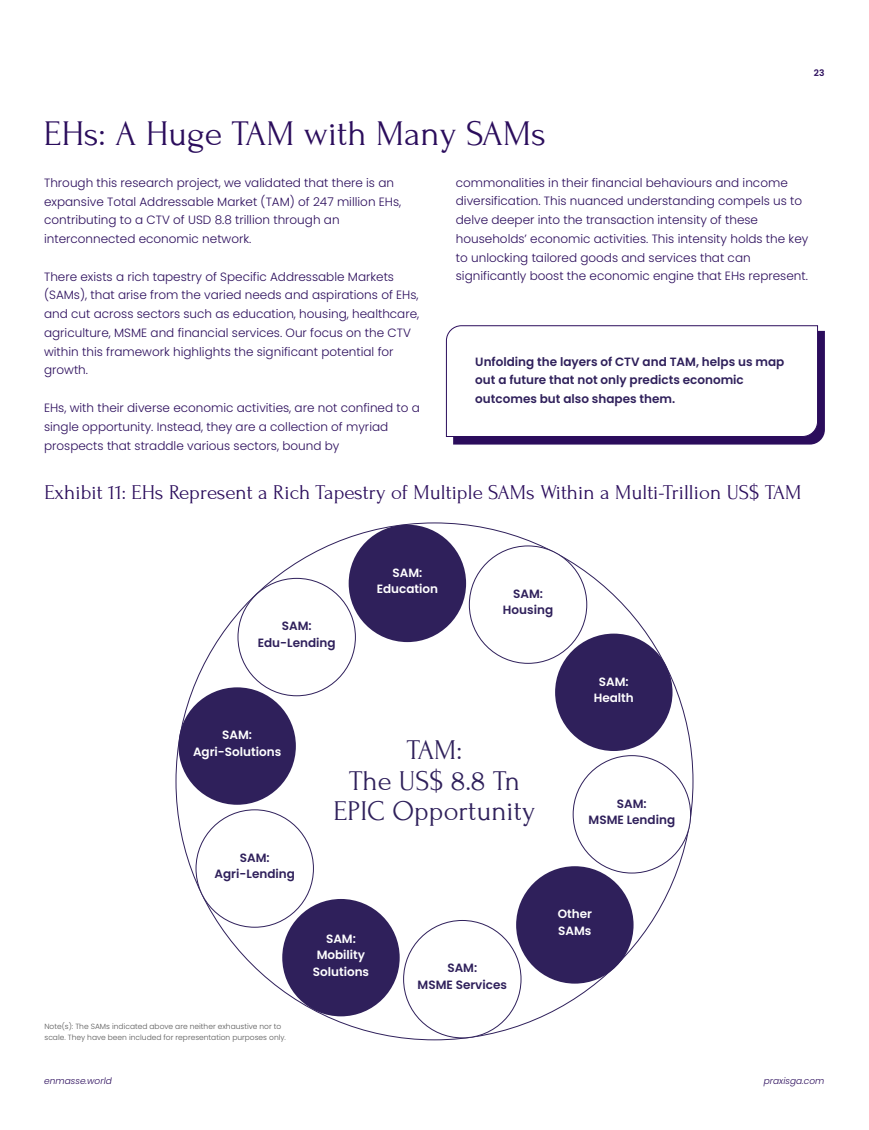
<style>
.page{position:relative;width:869px;height:1130px;background:#fff}
.page>*{position:absolute;margin:0;border:0;box-sizing:border-box;transform-origin:0 0}
.t1{font:36px "Forum";color:#2b0d5c}
.t2{font:28.58px/30.7px "Forum";color:#2f205b;text-align:center}
.t3{font:21px "Forum";color:#2b0d5c}
.t4{font:300 12px/18.8px "Poppins";color:#2b0d5c}
.t5{font:600 12px/16.5px "Poppins";color:#2f205b;text-align:center}
.t6{font:600 12px/16.5px "Poppins";color:#fff;text-align:center}
.t7{font:italic 300 9px "Poppins";color:#2b0d5c}
.t8{font:600 9px "Poppins";color:#2b0d5c}
.t9{font:300 7.5px/10.5px "Poppins";color:#595959}
</style>
<div class="page">
<div style="left:453px;top:331px;width:371px;height:113px;background:#2b0d5c"></div>
<svg style="left:445px;top:325px;width:373px;height:112px"></svg>
<div style="left:348px;top:524px;width:118px;height:118px;background:#2f205b;border-radius:50%"></div>
<div style="left:516px;top:866px;width:117px;height:117px;background:#2f205b;border-radius:50%"></div>
<div style="left:555px;top:633px;width:117px;height:118px;background:#2f205b;border-radius:50%"></div>
<div style="left:282px;top:899px;width:117px;height:117px;background:#2f205b;border-radius:50%"></div>
<div style="left:178px;top:687px;width:118px;height:117px;background:#2f205b;border-radius:50%"></div>
<p class="t8" style="left:813px;top:67px;width:12px">23</p>
<h1 class="t1" style="left:44px;top:114px;width:503px">EHs: A Huge TAM with Many SAMs</h1>
<p class="t4" style="left:44px;top:173px;width:358px">Through this research project, we validated that there is an expansive Total Addressable Market (TAM) of 247 million EHs, contributing to a CTV of USD 8.8 trillion through an interconnected economic network.</p>
<p class="t4" style="left:44px;top:267px;width:377px">There exists a rich tapestry of Specific Addressable Markets (SAMs), that arise from the varied needs and aspirations of EHs, and cut across sectors such as education, housing, healthcare, agriculture, MSME and financial services. Our focus on the CTV within this framework highlights the significant potential for growth.</p>
<p class="t4" style="left:44px;top:398px;width:377px">EHs, with their diverse economic activities, are not confined to a single opportunity. Instead, they are a collection of myriad prospects that straddle various sectors, bound by</p>
<p class="t4" style="left:456px;top:173px;width:354px">commonalities in their financial behaviours and income diversification. This nuanced understanding compels us to delve deeper into the transaction intensity of these households’ economic activities. This intensity holds the key to unlocking tailored goods and services that can significantly boost the economic engine that EHs represent.</p>
<p class="t5" style="left:475px;top:352px;width:310px;line-height:18.8px;text-align:left">Unfolding the layers of CTV and TAM, helps us map out a future that not only predicts economic outcomes but also shapes them.</p>
<h3 class="t3" style="left:44px;top:480px;width:758px">Exhibit 11: EHs Represent a Rich Tapestry of Multiple SAMs Within a Multi-Trillion US$ TAM</h3>
<p class="t5" style="left:258px;top:618px;width:79px">SAM:<br>Edu-Lending</p>
<p class="t6" style="left:376px;top:564px;width:63px">SAM:<br>Education</p>
<p class="t5" style="left:503px;top:585px;width:52px">SAM:<br>Housing</p>
<p class="t6" style="left:193px;top:727px;width:90px">SAM:<br>Agri-Solutions</p>
<p class="t5" style="left:214px;top:849px;width:82px">SAM:<br>Agri-Lending</p>
<h2 class="t2" style="left:333px;top:735px;width:203px">TAM:<br>The US$ 8.8 Tn<br>EPIC Opportunity</h2>
<p class="t6" style="left:593px;top:673px;width:42px">SAM:<br>Health</p>
<p class="t5" style="left:588px;top:795px;width:88px">SAM:<br>MSME Lending</p>
<p class="t9" style="left:44px;top:1021px;width:243px">Note(s): The SAMs indicated above are neither exhaustive nor to scale. They have been included for representation purposes only.</p>
<p class="t6" style="left:313px;top:930px;width:58px">SAM:<br>Mobility<br>Solutions</p>
<p class="t5" style="left:417px;top:960px;width:91px">SAM:<br>MSME Services</p>
<p class="t6" style="left:557px;top:905px;width:36px;text-align:left">Other<br>SAMs</p>
<p class="t7" style="left:44px;top:1076px;width:69px">enmasse.world</p>
<p class="t7" style="left:763px;top:1076px;width:62px">praxisga.com</p>
</div>
